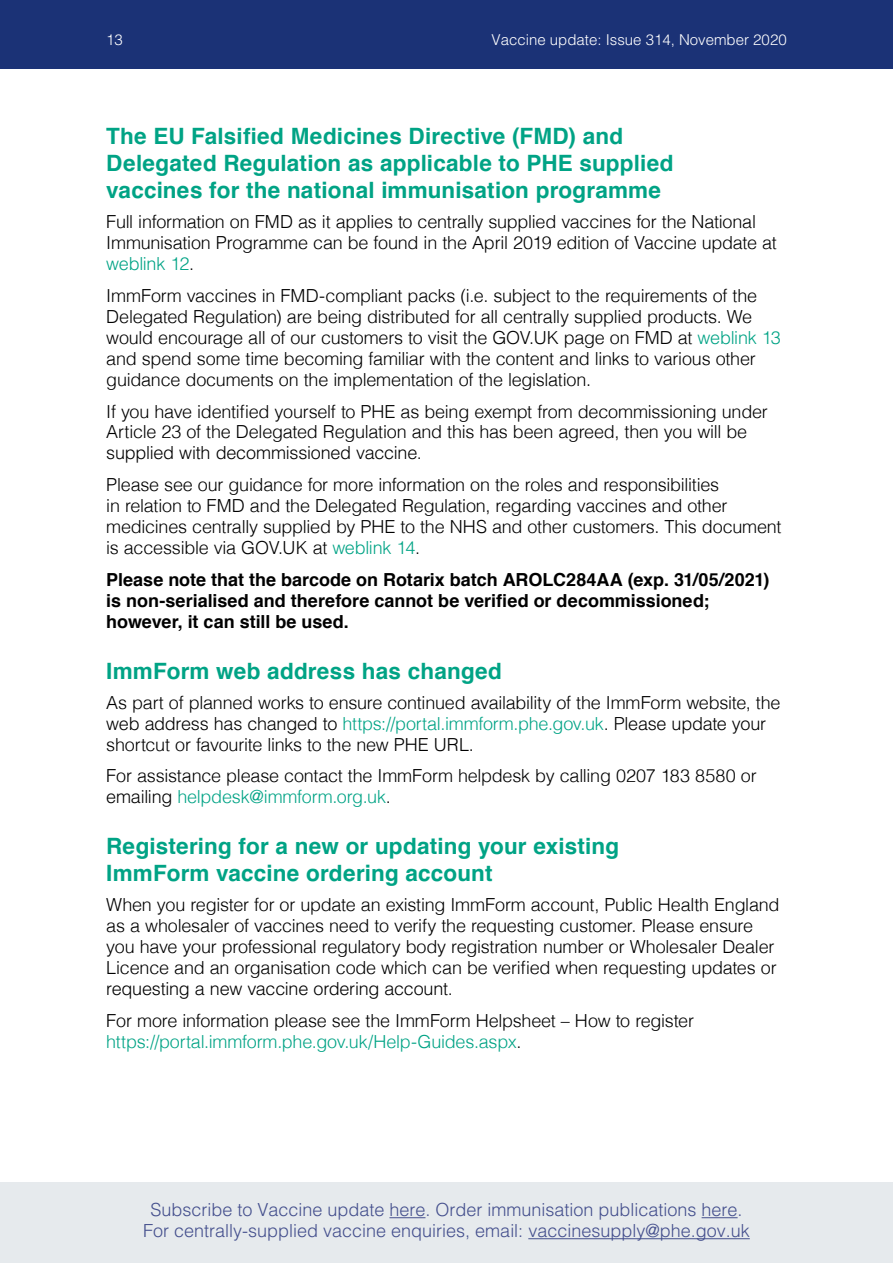
<style>
.page{position:relative;width:893px;height:1263px;background:#fff}
.page>*{position:absolute;margin:0;border:0;box-sizing:border-box;transform-origin:0 0}
.t1{font:22.5px/27px "Helvetica Bold 2";letter-spacing:.01em;color:#00a385}
.body{font:300 18px/21px "Helvetica";letter-spacing:-.015em;color:#000}
.body-2{font:18px/21px "Helvetica Bold 2";color:#000}
.t2{font:18px/21px "Helvetica Light 2";color:#444f8d;text-align:center}
.t3{font:15px "Helvetica Light 2";color:#fff}
.s1{font-family:"Helvetica";font-weight:700}
.s2{font-family:"Helvetica Light 2";font-weight:400;color:#00a385}
.s3{font-family:"Helvetica Light 2";font-weight:400}
.s4{color:#00a385}
</style>
<div class="page">
<div style="left:0;top:1182px;width:893px;height:81px;background:#e6eaed"></div>
<div style="left:0;top:0;width:893px;height:68px;background:#1b3276"></div>
<hr style="left:389px;top:1217px;width:36px;height:1px;background:#444f8d">
<hr style="left:702px;top:1217px;width:36px;height:1px;background:#444f8d">
<hr style="left:528px;top:1238px;width:222px;height:1px;background:#444f8d">
<p class="t3" style="left:106px;top:27px;width:18px">13</p>
<p class="t3" style="left:491px;top:27px;width:297px">Vaccine update: Issue 314, November 2020</p>
<h2 class="t1" style="left:106px;top:123px;width:569px">The EU Falsified Medicines Directive (FMD) and<br>Delegated Regulation as applicable to PHE supplied <span class="s1">vaccines for the national immunisation programme</span></h2>
<p class="body" style="left:106px;top:210px;width:672px">Full information on FMD as it applies to centrally supplied vaccines for the National<br>Immunisation Programme can be found in the April 2019 edition of Vaccine update at <span class="s2">weblink 12</span><span class="s3">.</span></p>
<p class="body" style="left:106px;top:284px;width:676px">ImmForm vaccines in FMD-compliant packs (i.e. subject to the requirements of the Delegated Regulation) are being distributed for all centrally supplied products. We would encourage all of our customers to visit the GOV.UK page on FMD at <span class="s2">weblink 13 </span>and spend some time becoming familiar with the content and links to various other guidance documents on the implementation of the legislation.</p>
<p class="body" style="left:106px;top:399px;width:663px">If you have identified yourself to PHE as being exempt from decommissioning under<br>Article 23 of the Delegated Regulation and this has been agreed, then you will be <span class="s3">supplied with decommissioned vaccine.</span></p>
<p class="body" style="left:106px;top:473px;width:677px">Please see our guidance for more information on the roles and responsibilities<br>in relation to FMD and the Delegated Regulation, regarding vaccines and other medicines centrally supplied by PHE to the NHS and other customers. This document is accessible via GOV.UK at <span class="s2">weblink 14</span><span class="s3">.</span></p>
<p class="body-2" style="left:106px;top:569px;width:665px">Please note that the barcode on Rotarix batch AROLC284AA (exp. 31/05/2021) is non-serialised and therefore cannot be verified or decommissioned; however, it can still be used.</p>
<h2 class="t1" style="left:106px;top:657px;width:397px">ImmForm web address has changed</h2>
<p class="body" style="left:106px;top:690px;width:676px">As part of planned works to ensure continued availability of the ImmForm website, the <span class="s3">web address has changed to</span> <span class="s4">https://portal.immform.phe.gov.uk</span><span class="s3">. Please update your </span>shortcut or favourite links to the new PHE URL.</p>
<p class="body" style="left:106px;top:764px;width:652px">For assistance please contact the ImmForm helpdesk by calling 0207 183 8580 or <span class="s3">emailing</span> <span class="s4">helpdesk@immform.org.uk</span><span class="s3">.</span></p>
<h2 class="t1" style="left:106px;top:833px;width:514px">Registering for a new or updating your existing<br><span class="s1">ImmForm vaccine ordering account</span></h2>
<p class="body" style="left:106px;top:893px;width:675px">When you register for or update an existing ImmForm account, Public Health England as a wholesaler of vaccines need to verify the requesting customer. Please ensure you have your professional regulatory body registration number or Wholesaler Dealer Licence and an organisation code which can be verified when requesting updates or <span class="s3">requesting a new vaccine ordering account.</span></p>
<p class="body" style="left:106px;top:1008px;width:589px">For more information please see the ImmForm Helpsheet – How to register <span class="s4">https://portal.immform.phe.gov.uk/Help-Guides.aspx</span><span class="s3">.</span></p>
<p class="t2" style="left:143px;top:1198px;width:608px">Subscribe to Vaccine update here. Order immunisation publications here.<br>For centrally-supplied vaccine enquiries, email: vaccinesupply@phe.gov.uk</p>
</div>
